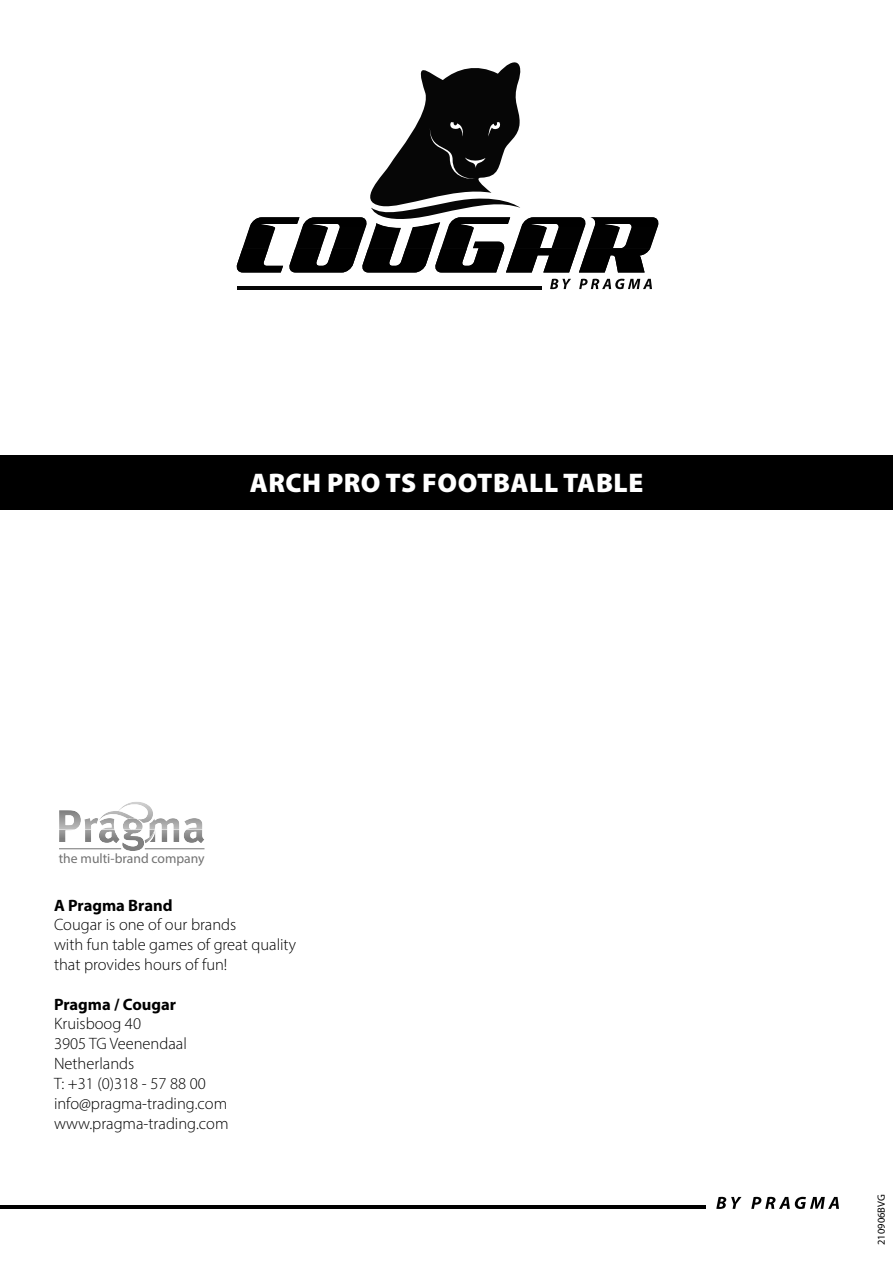
<style>
.page{position:relative;width:893px;height:1263px;background:#fff}
.page>*{position:absolute;margin:0;border:0;box-sizing:border-box;transform-origin:0 0}
.t1{font:900 27px "Myriad Pro";letter-spacing:.02em;color:#fff}
.t2{font:300 16.5px/19.8px "Myriad Pro";color:#000}
.t3{font:700 16.5px "Myriad Pro";color:#000}
.t4{font:13.65px "Myriad Pro";color:#727272}
.t5{font:10.5px "Myriad Pro";color:#000}
</style>
<div class="page">
<svg style="left:236px;top:62px;width:423px;height:210px"></svg>
<svg style="left:550px;top:279px;width:21px;height:10px"></svg>
<svg style="left:579px;top:279px;width:73px;height:10px"></svg>
<hr style="left:237px;top:286px;width:305px;height:3px;background:#060606">
<svg style="left:59px;top:802px;width:145px;height:49px"></svg>
<div style="left:0;top:455px;width:893px;height:55px;background:#000"></div>
<svg style="left:716px;top:1197px;width:25px;height:12px"></svg>
<svg style="left:751px;top:1197px;width:88px;height:12px"></svg>
<hr style="left:0;top:1205px;width:706px;height:4px;background:#000">
<h1 class="t1" style="left:250px;top:467px;width:395px">ARCH PRO TS FOOTBALL TABLE</h1>
<p class="t4" style="left:59px;top:853px;width:147px">the multi-brand company</p>
<p class="t3" style="left:54px;top:897px;width:120px">A Pragma Brand</p>
<p class="t2" style="left:54px;top:916px;width:244px">Cougar is one of our brands<br>with fun table games of great quality that provides hours of fun!</p>
<p class="t3" style="left:54px;top:996px;width:124px">Pragma / Cougar</p>
<p class="t2" style="left:54px;top:1015px;width:176px">Kruisboog 40<br>3905 TG Veenendaal<br>Netherlands<br>T: +31 (0)318 - 57 88 00 info@pragma-trading.com www.pragma-trading.com</p>
<p class="t5" style="left:876px;top:1245px;width:52px;rotate:-90deg">210906BVG</p>
</div>
